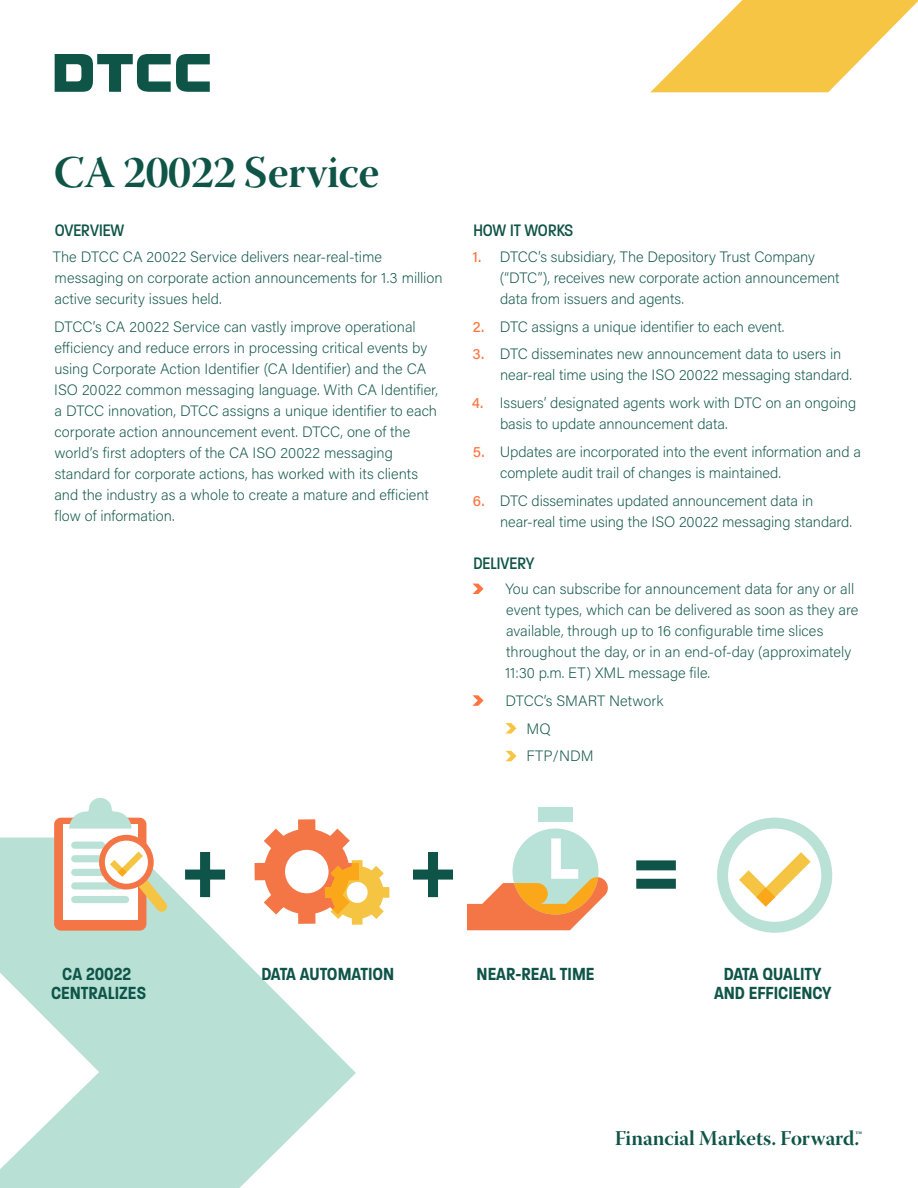
<style>
.page{position:relative;width:918px;height:1188px;background:#fff}
.page>*{position:absolute;margin:0;border:0;box-sizing:border-box;transform-origin:0 0}
.t1{font:45px "Warnock Pro Bold Disp";letter-spacing:-.01em;color:#0e5447}
.t2{font:21px "Warnock Pro Bold Disp";color:#0e5447}
.t3{font:600 18.9px/19.2px "Paralucent Condensed";color:#0e5448;text-align:center}
.t4{font:500 18px "Paralucent Condensed";color:#0e5447}
.t5{font:200 15px/21px "Acumin Pro";color:#0e5447}
.s1{font-weight:500;color:#ff7540}
</style>
<div class="page">
<svg style="left:0;top:838px;width:356px;height:350px;fill:#b8e0d5"></svg>
<svg style="left:650px;top:0;width:268px;height:92px"></svg>
<svg style="left:55px;top:54px;width:155px;height:38px"></svg>
<svg style="left:473px;top:584px;width:11px;height:10px"></svg>
<svg style="left:473px;top:695px;width:11px;height:11px"></svg>
<svg style="left:506px;top:723px;width:11px;height:11px"></svg>
<svg style="left:506px;top:751px;width:11px;height:10px"></svg>
<svg style="left:185px;top:852px;width:40px;height:45px"></svg>
<svg style="left:413px;top:852px;width:40px;height:45px"></svg>
<svg style="left:636px;top:860px;width:40px;height:29px"></svg>
<div style="left:54px;top:818px;width:92px;height:113px;background:#f47646;border-radius:7px"></div>
<div style="left:63px;top:824px;width:74px;height:96px;background:#fff"></div>
<svg style="left:69px;top:798px;width:62px;height:31px"></svg>
<div style="left:75px;top:842px;width:27px;height:7px;background:#b9e1d6"></div>
<div style="left:75px;top:855px;width:51px;height:7px;background:#b9e1d6"></div>
<div style="left:75px;top:869px;width:51px;height:7px;background:#b9e1d6"></div>
<div style="left:75px;top:882px;width:51px;height:8px;background:#b9e1d6"></div>
<div style="left:75px;top:896px;width:51px;height:7px;background:#b9e1d6"></div>
<svg style="left:99px;top:835px;width:69px;height:77px"></svg>
<svg style="left:255px;top:819px;width:134px;height:106px"></svg>
<div style="left:512px;top:828px;width:87px;height:87px;background:#b8e1d7;border-radius:50%"></div>
<svg style="left:467px;top:838px;width:141px;height:92px"></svg>
<div style="left:538px;top:807px;width:35px;height:15px;background:#b8e1d7"></div>
<svg style="left:717px;top:818px;width:115px;height:115px"></svg>
<h1 class="t1" style="left:54px;top:145px;width:327px">CA 20022 Service</h1>
<p class="t4" style="left:55px;top:220px;width:71px">OVERVIEW</p>
<p class="t5" style="left:53px;top:246px;width:391px">The DTCC CA 20022 Service delivers near-real-time messaging on corporate action announcements for 1.3 million active security issues held.</p>
<p class="t5" style="left:54px;top:315px;width:385px">DTCC’s CA 20022 Service can vastly improve operational efficiency and reduce errors in processing critical events by using Corporate Action Identifier (CA Identifier) and the CA ISO 20022 common messaging language. With CA Identifier, a DTCC innovation, DTCC assigns a unique identifier to each corporate action announcement event. DTCC, one of the world’s first adopters of the CA ISO 20022 messaging standard for corporate actions, has worked with its clients and the industry as a whole to create a mature and efficient flow of information.</p>
<p class="t4" style="left:473px;top:220px;width:102px">HOW IT WORKS</p>
<p class="t5" style="left:500px;top:246px;width:341px;text-indent:-27px"><span class="s1">1.</span> DTCC’s subsidiary, The Depository Trust Company (“DTC”), receives new corporate action announcement data from issuers and agents.</p>
<p class="t5" style="left:473px;top:315px;width:313px"><span class="s1">2.</span> DTC assigns a unique identifier to each event.</p>
<p class="t5" style="left:500px;top:343px;width:354px;text-indent:-27px"><span class="s1">3.</span> DTC disseminates new announcement data to users in near-real time using the ISO 20022 messaging standard.</p>
<p class="t5" style="left:500px;top:392px;width:358px;text-indent:-28px"><span class="s1">4.</span> Issuers’ designated agents work with DTC on an ongoing basis to update announcement data.</p>
<p class="t5" style="left:500px;top:441px;width:363px;text-indent:-27px"><span class="s1">5.</span> Updates are incorporated into the event information and a complete audit trail of changes is maintained.</p>
<p class="t5" style="left:500px;top:489px;width:354px;text-indent:-27px"><span class="s1">6.</span> DTC disseminates updated announcement data in near-real time using the ISO 20022 messaging standard.</p>
<p class="t4" style="left:473px;top:552px;width:63px">DELIVERY</p>
<p class="t5" style="left:505px;top:578px;width:355px">You can subscribe for announcement data for any or all event types, which can be delivered as soon as they are available, through up to 16 configurable time slices throughout the day, or in an end-of-day (approximately 11:30 p.m. ET) XML message file.</p>
<p class="t5" style="left:526px;top:686px;width:138px;line-height:27.8px;text-indent:-21px">DTCC’s SMART Network<br>MQ<br>FTP/NDM</p>
<p class="t3" style="left:51px;top:965px;width:97px">CA 20022<br>CENTRALIZES</p>
<p class="t3" style="left:477px;top:965px;width:119px">NEAR-REAL TIME</p>
<p class="t3" style="left:714px;top:965px;width:119px">DATA QUALITY<br>AND EFFICIENCY</p>
<p class="t3" style="left:261px;top:965px;width:134px">DATA AUTOMATION</p>
<h2 class="t2" style="left:615px;top:1125px;width:249px">Financial Markets. Forward.™</h2>
</div>
